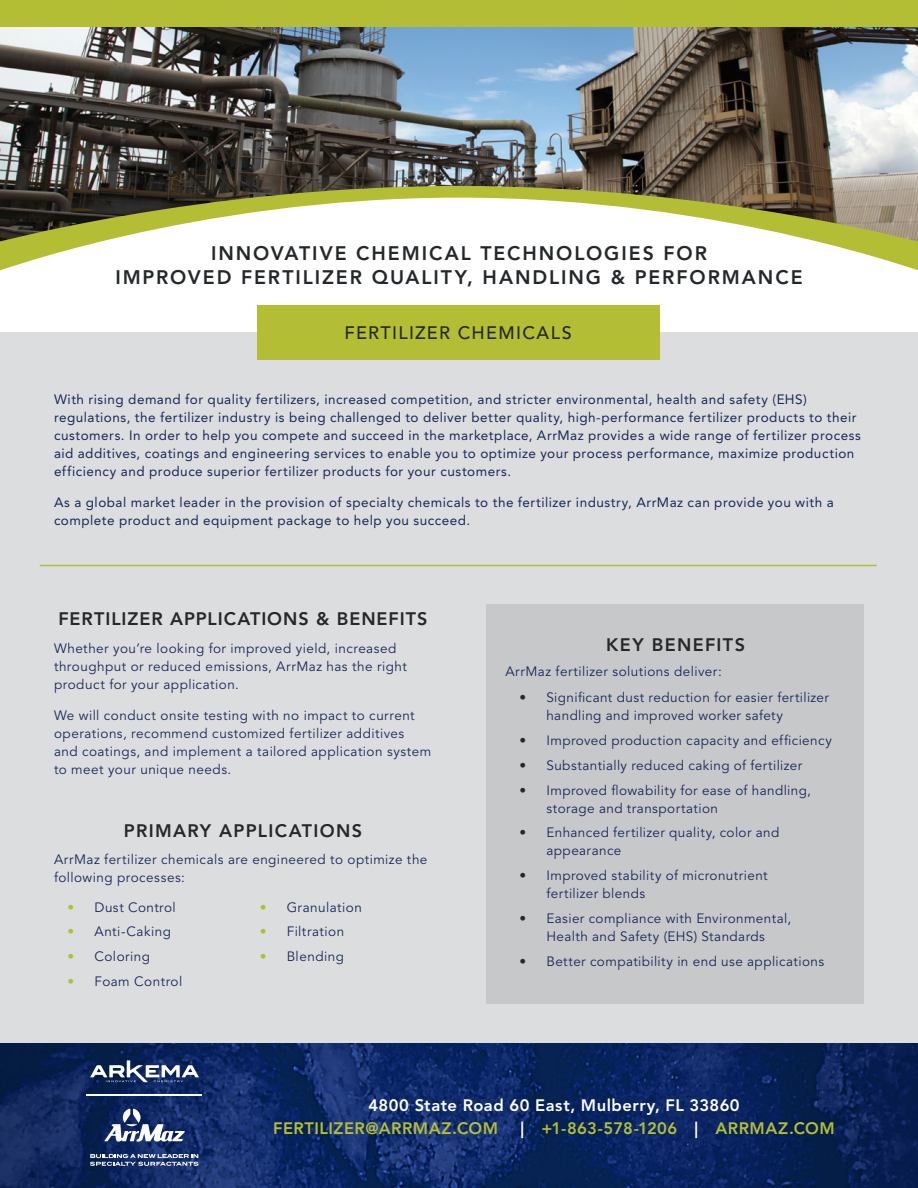
<style>
.page{position:relative;width:918px;height:1188px;background:#fff}
.page>*{position:absolute;margin:0;border:0;box-sizing:border-box;transform-origin:0 0}
.t1{font:800 19.5px/24px "Avenir LT Std";letter-spacing:.1em;color:#24282a;text-align:center}
.t2{font:800 18px "Avenir LT Std";letter-spacing:.06em;color:#24282a}
.t3{font:500 18px "Avenir LT Std";letter-spacing:.07em;color:#24282a}
.t4{font:800 16.5px "Avenir LT Std";letter-spacing:.025em;color:#b3be35}
.t5{font:800 16.5px "Avenir LT Std";letter-spacing:.03em;color:#fff}
._8pt_Body{font:13.5px/18px "Avenir LT Std";letter-spacing:.03em;color:#182957}
.t6{font:13.5px/18px "Avenir LT Std";letter-spacing:.035em;color:#182957}
.s1{color:#b3be35}
.s2{color:#24282a}
.s3{color:#fff}
</style>
<div class="page">
<img style="left:0;top:27px;width:918px;height:159px">
<svg style="left:0;top:186px;width:918px;height:85px"></svg>
<div style="left:0;top:0;width:918px;height:27px;background:#b3be35"></div>
<div style="left:0;top:332px;width:918px;height:856px;background:#dcddde"></div>
<div style="left:257px;top:305px;width:402px;height:55px;background:#b3be35"></div>
<hr style="left:40px;top:565px;width:837px;height:1px;background:#b3be35">
<img style="left:0;top:1044px;width:918px;height:144px">
<div style="left:486px;top:604px;width:378px;height:400px;background:#c7c8ca"></div>
<svg style="left:90px;top:1154px;width:108px;height:12px"></svg>
<hr style="left:87px;top:1095px;width:115px;height:1px;background:#fff">
<svg style="left:104px;top:1109px;width:81px;height:33px;background:#596a93"></svg>
<svg style="left:90px;top:1060px;width:109px;height:22px;background:#56678d"></svg>
<p class="t1" style="left:115px;top:241px;width:689px">INNOVATIVE CHEMICAL TECHNOLOGIES FOR<br>IMPROVED FERTILIZER QUALITY, HANDLING &amp; PERFORMANCE</p>
<p class="t3" style="left:345px;top:322px;width:229px">FERTILIZER CHEMICALS</p>
<p class="t6" style="left:54px;top:390px;width:808px">With rising demand for quality fertilizers, increased competition, and stricter environmental, health and safety (EHS) regulations, the fertilizer industry is being challenged to deliver better quality, high-performance fertilizer products to their customers. In order to help you compete and succeed in the marketplace, ArrMaz provides a wide range of fertilizer process aid additives, coatings and engineering services to enable you to optimize your process performance, maximize production efficiency and produce superior fertilizer products for your customers.</p>
<p class="t6" style="left:54px;top:494px;width:781px">As a global market leader in the provision of specialty chemicals to the fertilizer industry, ArrMaz can provide you with a complete product and equipment package to help you succeed.</p>
<p class="t2" style="left:59px;top:609px;width:370px">FERTILIZER APPLICATIONS &amp; BENEFITS</p>
<p class="_8pt_Body" style="left:54px;top:639px;width:354px">Whether you’re looking for improved yield, increased throughput or reduced emissions, ArrMaz has the right product for your application.</p>
<p class="_8pt_Body" style="left:54px;top:707px;width:379px">We will conduct onsite testing with no impact to current operations, recommend customized fertilizer additives and coatings, and implement a tailored application system to meet your unique needs.</p>
<p class="t2" style="left:124px;top:820px;width:240px">PRIMARY APPLICATIONS</p>
<p class="_8pt_Body" style="left:54px;top:851px;width:375px">ArrMaz fertilizer chemicals are engineered to optimize the following processes:</p>
<p class="_8pt_Body" style="left:68px;top:898px;width:110px"><span class="s1">•</span> Dust Control</p>
<p class="_8pt_Body" style="left:68px;top:923px;width:105px"><span class="s1">•</span> Anti-Caking</p>
<p class="_8pt_Body" style="left:68px;top:948px;width:84px"><span class="s1">•</span> Coloring</p>
<p class="_8pt_Body" style="left:68px;top:973px;width:116px"><span class="s1">•</span> Foam Control</p>
<p class="_8pt_Body" style="left:260px;top:898px;width:104px"><span class="s1">•</span> Granulation</p>
<p class="_8pt_Body" style="left:260px;top:923px;width:86px"><span class="s1">•</span> Filtration</p>
<p class="_8pt_Body" style="left:260px;top:948px;width:86px"><span class="s1">•</span> Blending</p>
<p class="t2" style="left:606px;top:635px;width:140px">KEY BENEFITS</p>
<p class="_8pt_Body" style="left:505px;top:663px;width:218px">ArrMaz fertilizer solutions deliver:</p>
<p class="_8pt_Body" style="left:546px;top:689px;width:284px;text-indent:-27px"><span class="s2">•</span> Significant dust reduction for easier fertilizer handling and improved worker safety</p>
<p class="_8pt_Body" style="left:519px;top:732px;width:314px"><span class="s2">•</span> Improved production capacity and efficiency</p>
<p class="_8pt_Body" style="left:519px;top:756px;width:284px"><span class="s2">•</span> Substantially reduced caking of fertilizer</p>
<p class="_8pt_Body" style="left:546px;top:781px;width:266px;text-indent:-27px"><span class="s2">•</span> Improved flowability for ease of handling, storage and transportation</p>
<p class="_8pt_Body" style="left:546px;top:824px;width:234px;text-indent:-27px"><span class="s2">•</span> Enhanced fertilizer quality, color and appearance</p>
<p class="_8pt_Body" style="left:546px;top:867px;width:223px;text-indent:-27px"><span class="s2">•</span> Improved stability of micronutrient fertilizer blends</p>
<p class="_8pt_Body" style="left:519px;top:909px;width:273px;text-align:center"><span class="s2">•</span> Easier compliance with Environmental,<br>Health and Safety (EHS) Standards</p>
<p class="_8pt_Body" style="left:519px;top:952px;width:306px"><span class="s2">•</span> Better compatibility in end use applications</p>
<p class="t5" style="left:368px;top:1095px;width:373px">4800 State Road 60 East, Mulberry, FL 33860</p>
<p class="t4" style="left:273px;top:1118px;width:226px">FERTILIZER@ARRMAZ.COM</p>
<p class="t4" style="left:521px;top:1118px;width:316px"><span class="s3">|</span> +1-863-578-1206 <span class="s3">|</span> ARRMAZ.COM</p>
</div>
